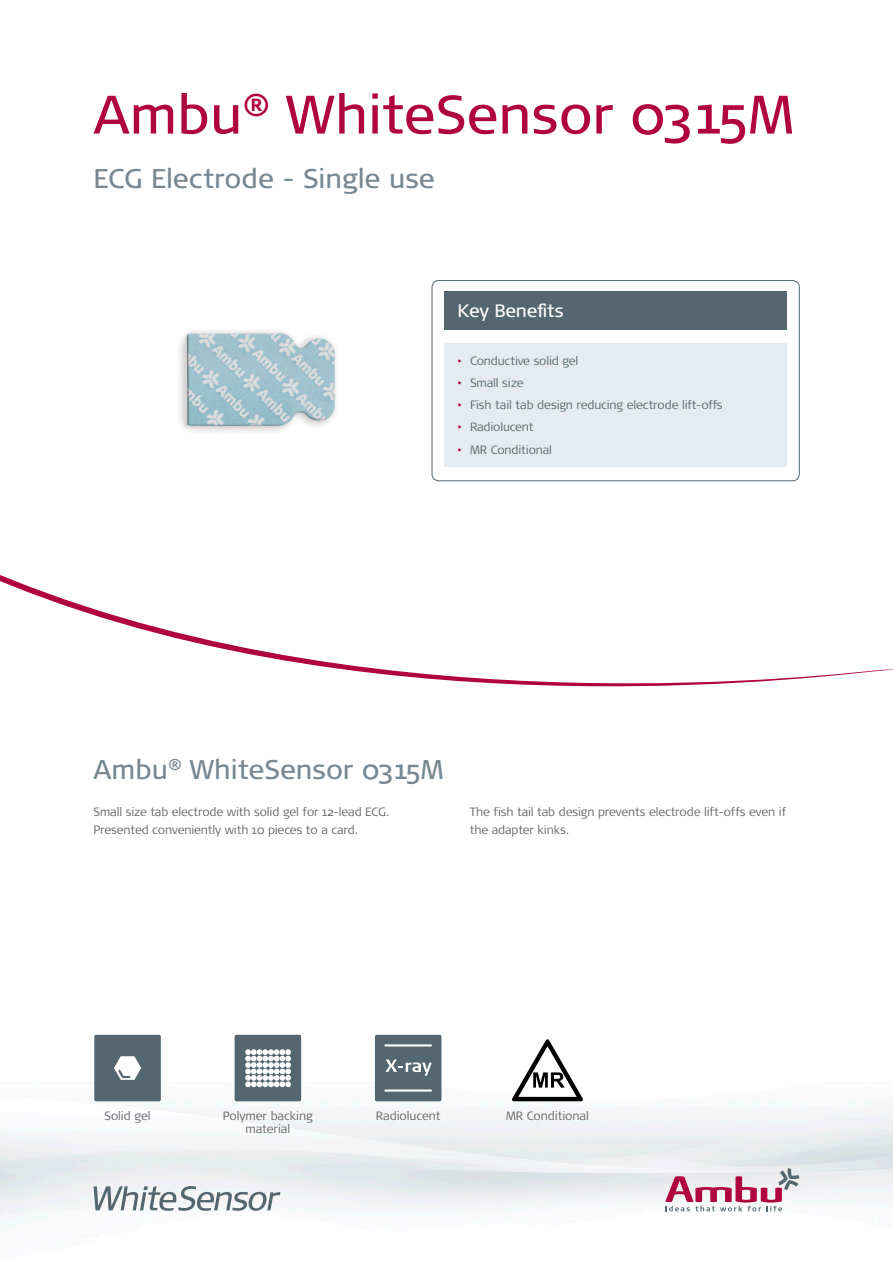
<style>
.page{position:relative;width:893px;height:1263px;background:#fff}
.page>*{position:absolute;margin:0;border:0;box-sizing:border-box;transform-origin:0 0}
.t1{font:54px "Signa OT";color:#b0043d}
.t2{font:27px "Signa OT";color:#778892}
.t3{font:18px "Signa OT";letter-spacing:-.01em;color:#fff}
.t4{font:300 12px/18px "Signa OT";letter-spacing:-.01em;color:#636366}
.t5{font:300 12px "Signa OT";letter-spacing:-.01em;color:#54666f}
.s1{color:#b0043d}
</style>
<div class="page">
<img style="left:0;top:1079px;width:893px;height:153px">
<img style="left:179px;top:330px;width:158px;height:102px">
<svg style="left:0;top:575px;width:893px;height:111px"></svg>
<div style="left:94px;top:1035px;width:67px;height:66px;background:#54666f;border-radius:2px"></div>
<svg style="left:114px;top:1056px;width:27px;height:24px"></svg>
<div style="left:235px;top:1035px;width:66px;height:66px;background:#54666f;border-radius:2px"></div>
<svg style="left:245px;top:1049px;width:46px;height:38px"></svg>
<div style="left:375px;top:1035px;width:66px;height:66px;background:#54666f;border-radius:2px"></div>
<hr style="left:384px;top:1044px;width:48px;height:2px;background:#fff">
<hr style="left:384px;top:1089px;width:48px;height:2px;background:#fff">
<svg style="left:385px;top:1059px;width:47px;height:17px"></svg>
<svg style="left:512px;top:1039px;width:71px;height:62px"></svg>
<svg style="left:665px;top:1168px;width:134px;height:43px"></svg>
<svg style="left:94px;top:1186px;width:186px;height:25px"></svg>
<div style="left:432px;top:280px;width:367px;height:201px;border:1px solid #54666f;border-radius:7px"></div>
<div style="left:445px;top:343px;width:342px;height:123px;background:#e5ebee"></div>
<div style="left:445px;top:291px;width:342px;height:39px;background:#54666f"></div>
<h1 class="t1" style="left:94px;top:84px;width:702px">Ambu<sup>®</sup> WhiteSensor 0315M</h1>
<h2 class="t2" style="left:94px;top:163px;width:343px">ECG Electrode - Single use</h2>
<h3 class="t3" style="left:457px;top:301px;width:108px">Key Benefits</h3>
<p class="t5" style="left:457px;top:353px;width:122px"><span class="s1">•</span> Conductive solid gel</p>
<p class="t5" style="left:457px;top:376px;width:68px"><span class="s1">•</span> Small size</p>
<p class="t5" style="left:457px;top:398px;width:267px"><span class="s1">•</span> Fish tail tab design reducing electrode lift-offs</p>
<p class="t5" style="left:457px;top:420px;width:78px"><span class="s1">•</span> Radiolucent</p>
<p class="t5" style="left:457px;top:442px;width:96px"><span class="s1">•</span> MR Conditional</p>
<h2 class="t2" style="left:94px;top:754px;width:352px">Ambu<sup>®</sup> WhiteSensor 0315M</h2>
<p class="t4" style="left:94px;top:803px;width:297px">Small size tab electrode with solid gel for 12-lead ECG.<br>Presented conveniently with 10 pieces to a card.</p>
<p class="t4" style="left:470px;top:803px;width:318px">The fish tail tab design prevents electrode lift-offs even if the adapter kinks.</p>
<p class="t4" style="left:104px;top:1107px;width:48px">Solid gel</p>
<p class="t4" style="left:223px;top:1109px;width:92px;line-height:13.5px;text-align:center">Polymer backing material</p>
<p class="t4" style="left:376px;top:1107px;width:66px">Radiolucent</p>
<p class="t4" style="left:506px;top:1107px;width:84px">MR Conditional</p>
</div>
